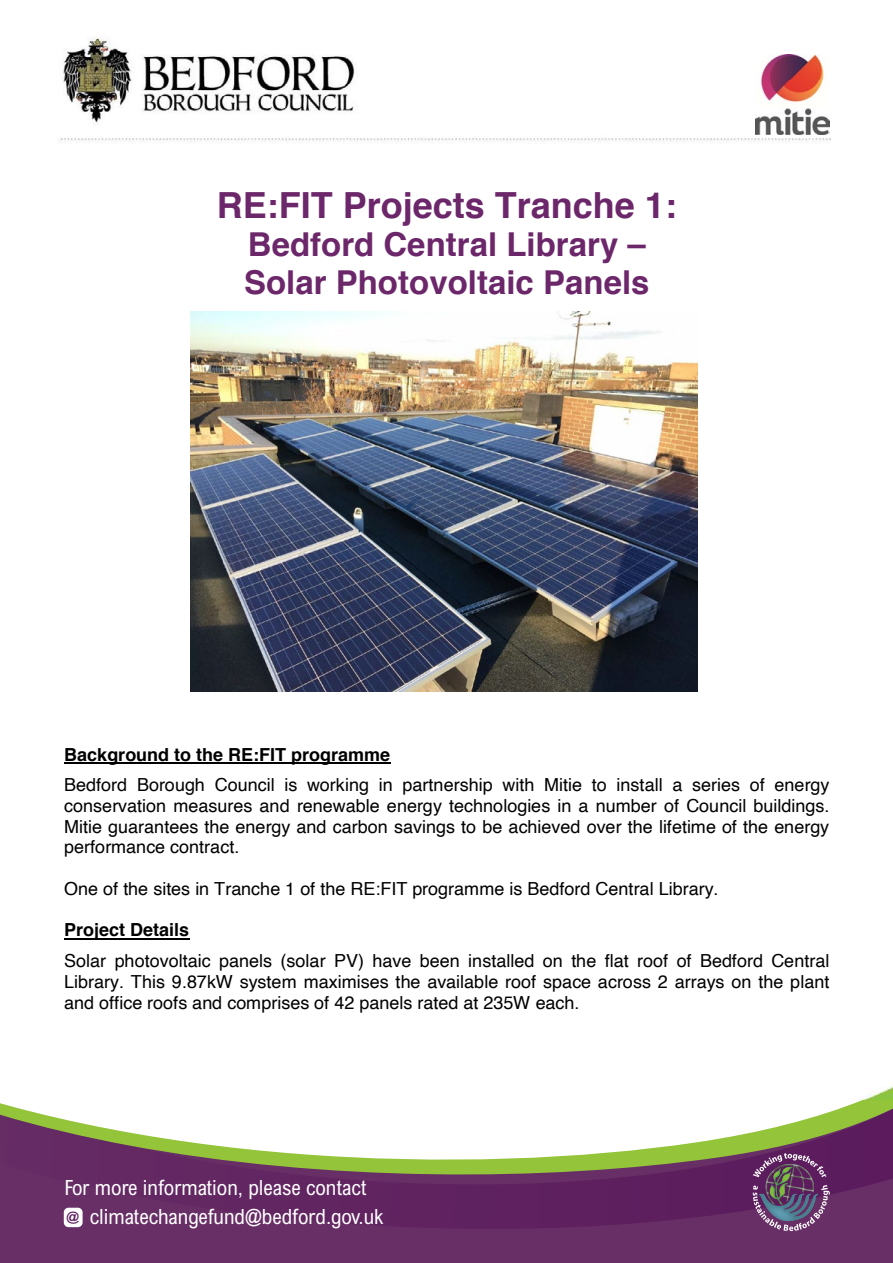
<style>
.page{position:relative;width:893px;height:1263px;background:#fff}
.page>*{position:absolute;margin:0;border:0;box-sizing:border-box;transform-origin:0 0}
.t1{font:700 36px "Helvetica";color:#6c276a}
.t2{font:700 33px/38px "Helvetica";color:#6c276a}
.t3{font:condensed 21px "Arial";color:#fff}
.t4{font:18px/20.7px "Helvetica";color:#000}
.t5{font:700 12.9px "Arial";color:#5b1b5d}
.s1{font-weight:700}
</style>
<div class="page">
<div style="left:0;top:1235px;width:893px;height:28px;background:#682f66"></div>
<svg style="left:0;top:1182px;width:893px;height:53px;background:#632762"></svg>
<svg style="left:0;top:1099px;width:893px;height:83px"></svg>
<div style="left:64px;top:1208px;width:19px;height:19px;background:#fff;border-radius:5px"></div>
<svg style="left:753px;top:1153px;width:77px;height:78px;background:#6d4d74"></svg>
<img style="left:60px;top:37px;width:833px;height:1062px">
<img style="left:755px;top:54px;width:74px;height:80px">
<hr style="left:64px;top:762px;width:326px;height:2px;background:#000">
<hr style="left:64px;top:938px;width:125px;height:2px;background:#000">
<img style="left:191px;top:312px;width:507px;height:379px">
<p class="t1" style="left:217px;top:176px;width:461px">RE:FIT Projects Tranche 1:</p>
<p class="t2" style="left:244px;top:226px;width:407px">Bedford Central Library –<br>Solar Photovoltaic Panels</p>
<p class="t4" style="left:64px;top:739px;width:767px;line-height:30.8px"><span class="s1">Background to the RE:FIT programme<br></span>Bedford Borough Council is working in partnership with Mitie to install a series of energy</p>
<p class="t4" style="left:64px;top:796px;width:767px;text-align:justify">conservation measures and renewable energy technologies in a number of Council buildings.<br>Mitie guarantees the energy and carbon savings to be achieved over the lifetime of the energy performance contract.</p>
<p class="t4" style="left:64px;top:879px;width:656px">One of the sites in Tranche 1 of the RE:FIT programme is Bedford Central Library.</p>
<p class="t4" style="left:64px;top:915px;width:767px;line-height:30.9px"><span class="s1">Project Details<br></span>Solar photovoltaic panels (solar PV) have been installed on the flat roof of Bedford Central</p>
<p class="t4" style="left:64px;top:972px;width:767px">Library. This 9.87kW system maximises the available roof space across 2 arrays on the plant and office roofs and comprises of 42 panels rated at 235W each.</p>
<p class="t3" style="left:64px;top:1175px;width:304px">For more information, please contact</p>
<p class="t5" style="left:66px;top:1209px;width:14px">@</p>
<p class="t3" style="left:90px;top:1203px;width:295px">climatechangefund@bedford.gov.uk</p>
</div>
